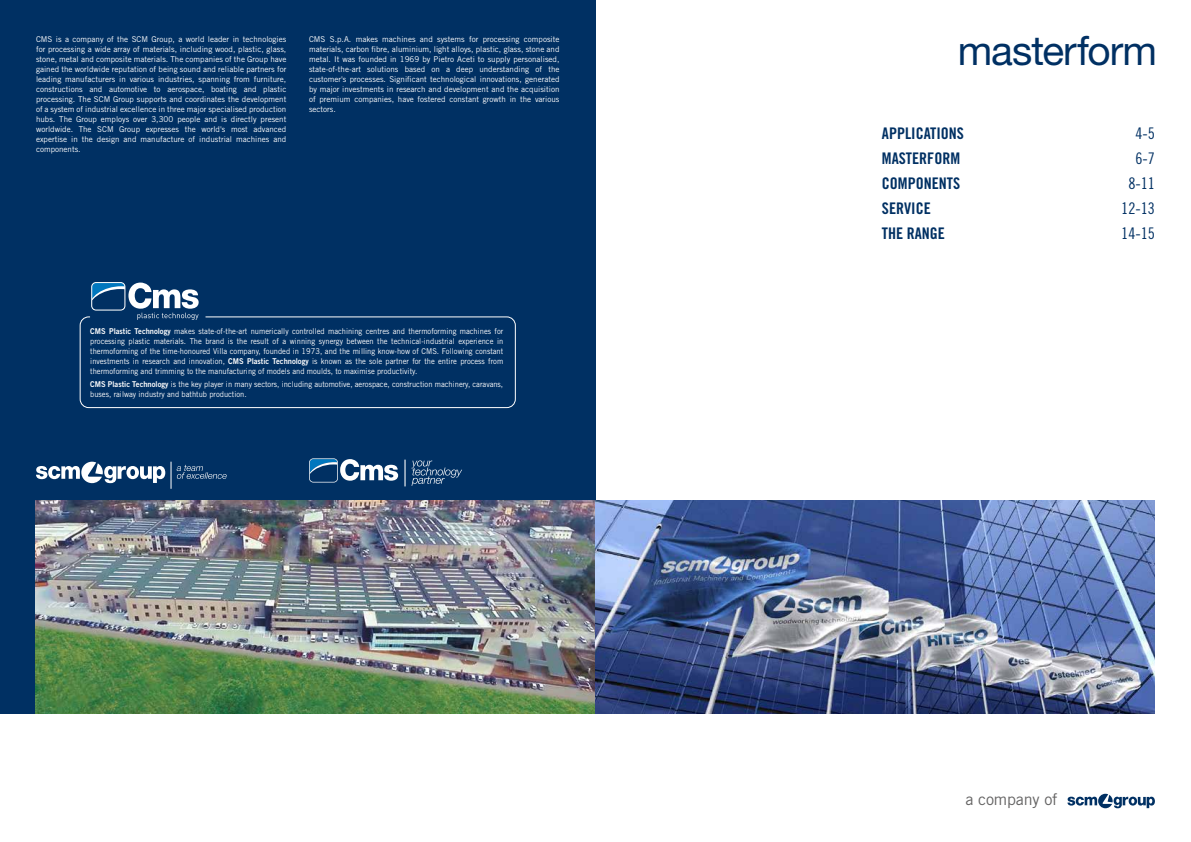
<style>
.page{position:relative;width:1191px;height:842px;background:#fff}
.page>*{position:absolute;margin:0;border:0;box-sizing:border-box;transform-origin:0 0}
.t1{font:40.5px "Helvetica Neue LT Std";letter-spacing:-.025em;color:#003063}
.t2{font:16.1px "Trade Gothic LT Std";letter-spacing:-.01em;color:#646363}
.t3{font:16px/25px "Trade Gothic LT Std Bd Cn 20";color:#003063}
.t4{font:16px/25px "Trade Gothic LT Std Cn 18";color:#003063;text-align:right}
.t5{font:8px/10px "Trade Gothic LT Std";color:#fff;text-align:justify}
.t6{font:8px/10px "Trade Gothic LT Std";color:#fff;text-align:justify;scale:.94 1}
.s1{font-family:"Trade Gothic LT Std Bd 2"}
</style>
<div class="page">
<div style="left:0;top:0;width:595px;height:713px;background:#003063"></div>
<img style="left:36px;top:501px;width:1119px;height:212px">
<svg style="left:1067px;top:794px;width:87px;height:14px"></svg>
<svg style="left:36px;top:462px;width:129px;height:21px"></svg>
<svg style="left:171px;top:462px;width:56px;height:27px"></svg>
<svg style="left:309px;top:458px;width:89px;height:24px"></svg>
<svg style="left:411px;top:460px;width:51px;height:26px"></svg>
<svg style="left:404px;top:460px;width:1px;height:26px"></svg>
<div style="left:91px;top:282px;width:34px;height:28px;border:1px solid #fff;border-radius:4px"></div>
<svg style="left:92px;top:283px;width:107px;height:37px"></svg>
<div style="left:80px;top:316px;width:436px;height:92px;border:1px solid #fff;border-radius:9px"></div>
<p class="t5" style="left:36px;top:34px;width:252px">CMS is a company of the SCM Group, a world leader in technologies for processing a wide array of materials, including wood, plastic, glass, stone, metal and composite materials. The companies of the Group have gained the worldwide reputation of being sound and reliable partners for leading manufacturers in various industries, spanning from furniture, constructions and automotive to aerospace, boating and plastic processing. The SCM Group supports and coordinates the development of a system of industrial excellence in three major specialised production hubs. The Group employs over 3,300 people and is directly present worldwide. The SCM Group expresses the world's most advanced expertise in the design and manufacture of industrial machines and components.</p>
<p class="t5" style="left:309px;top:34px;width:252px">CMS S.p.A. makes machines and systems for processing composite materials, carbon fibre, aluminium, light alloys, plastic, glass, stone and metal. It was founded in 1969 by Pietro Aceti to supply personalised, state-of-the-art solutions based on a deep understanding of the customer's processes. Significant technological innovations, generated by major investments in research and development and the acquisition of premium companies, have fostered constant growth in the various sectors.</p>
<p class="t6" style="left:90px;top:326px;width:441px"><span class="s1">CMS Plastic Technology</span> makes state-of-the-art numerically controlled machining centres and thermoforming machines for processing plastic materials. The brand is the result of a winning synergy between the technical-industrial experience in thermoforming of the time-honoured Villa company, founded in 1973, and the milling know-how of CMS. Following constant investments in research and innovation, <span class="s1">CMS Plastic Technology</span> is known as the sole partner for the entire process from thermoforming and trimming to the manufacturing of models and moulds, to maximise productivity.</p>
<p class="t6" style="left:90px;top:379px;width:441px"><span class="s1">CMS Plastic Technology</span> is the key player in many sectors, including automotive, aerospace, construction machinery, caravans, buses, railway industry and bathtub production.</p>
<h1 class="t1" style="left:957px;top:27px;width:201px">masterform</h1>
<h3 class="t3" style="left:882px;top:121px;width:84px">APPLICATIONS<br>MASTERFORM<br>COMPONENTS<br>SERVICE<br>THE RANGE</h3>
<h3 class="t4" style="left:1121px;top:121px;width:35px">4-5<br>6-7<br>8-11<br>12-13<br>14-15</h3>
<h2 class="t2" style="left:965px;top:790px;width:93px">a company of</h2>
</div>
